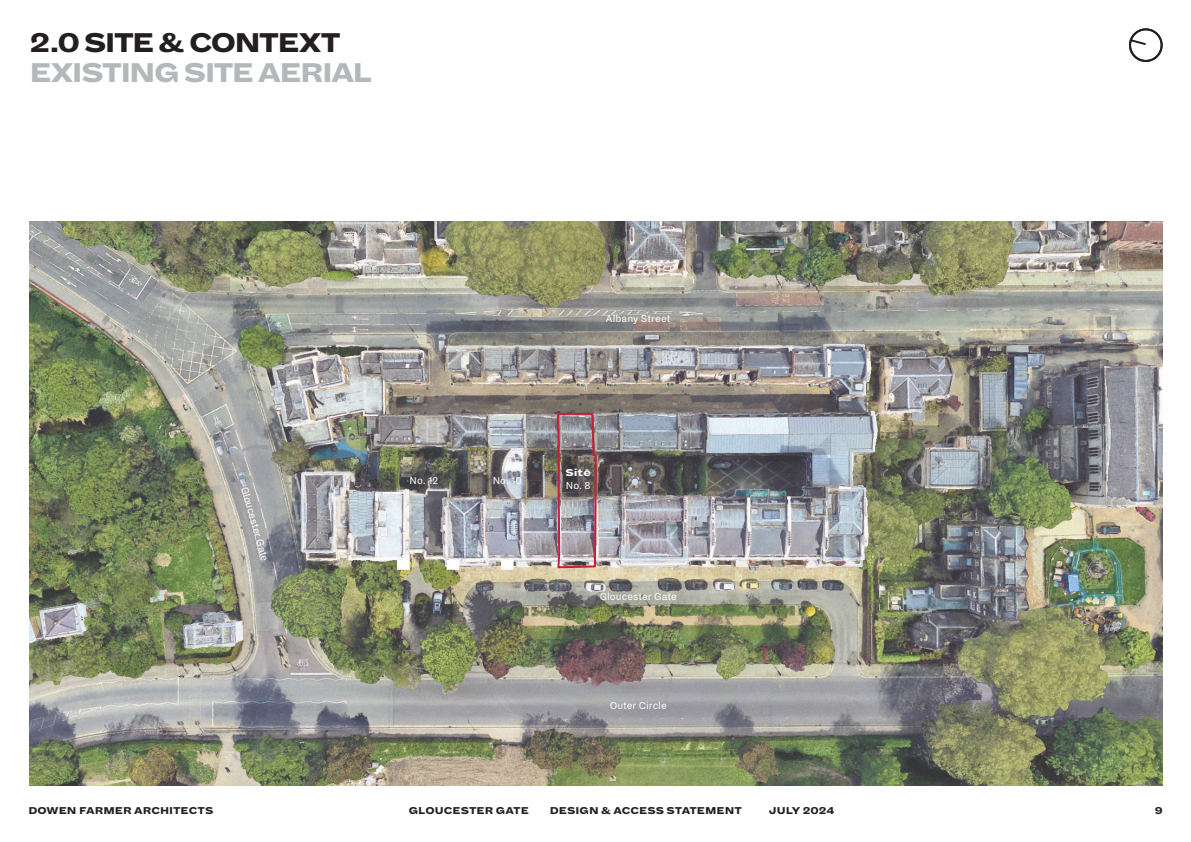
<style>
.page{position:relative;width:1191px;height:842px;background:#fff}
.page>*{position:absolute;margin:0;border:0;box-sizing:border-box;transform-origin:0 0}
.Medium_Sub_Headings{font:900 30px "Dia";letter-spacing:-.06em;color:#b3b9ba}
.Medium_Headings{font:900 30px "Dia";letter-spacing:-.065em;color:#231f20}
.t1{font:900 11px "Dia";color:#231f20}
.Body_Copy{font:11px "Dia";color:#fff}
.Body_Copy-2{font:900 11px "Dia";color:#fff}
</style>
<div class="page">
<img style="left:30px;top:221px;width:1132px;height:564px">
<div style="left:397px;top:560px;width:12px;height:10px;background:#fff;border:2px solid #fff"></div>
<div style="left:446px;top:560px;width:13px;height:10px;background:#fff;border:2px solid #fff"></div>
<div style="left:501px;top:560px;width:12px;height:10px;background:#fff;border:2px solid #fff"></div>
<div style="left:1129px;top:28px;width:33px;height:34px;border:2px solid #231f20;border-radius:50%"></div>
<svg style="left:1129px;top:38px;width:17px;height:9px"></svg>
<img style="left:556px;top:412px;width:42px;height:157px">
<p class="Medium_Headings" style="left:30px;top:24px;width:313px">2.0 SITE &amp; CONTEXT</p>
<p class="Medium_Sub_Headings" style="left:30px;top:54px;width:345px">EXISTING SITE AERIAL</p>
<p class="Body_Copy" style="left:250px;top:485px;width:79px;rotate:74deg">Gloucester Gate</p>
<p class="Body_Copy" style="left:606px;top:313px;width:66px">Albany Street</p>
<p class="Body_Copy" style="left:409px;top:474px;width:30px">No. 12</p>
<p class="Body_Copy" style="left:492px;top:474px;width:31px">No. 10</p>
<p class="Body_Copy-2" style="left:565px;top:465px;width:27px">Site</p>
<p class="Body_Copy" style="left:566px;top:479px;width:26px">No. 8</p>
<p class="Body_Copy" style="left:599px;top:591px;width:79px">Gloucester Gate</p>
<p class="Body_Copy" style="left:609px;top:700px;width:59px">Outer Circle</p>
<p class="t1" style="left:28px;top:803px;width:187px">DOWEN FARMER ARCHITECTS</p>
<p class="t1" style="left:409px;top:803px;width:122px">GLOUCESTER GATE</p>
<p class="t1" style="left:550px;top:803px;width:194px">DESIGN &amp; ACCESS STATEMENT</p>
<p class="t1" style="left:769px;top:803px;width:67px">JULY 2024</p>
<p class="t1" style="left:1154px;top:803px;width:9px">9</p>
</div>
